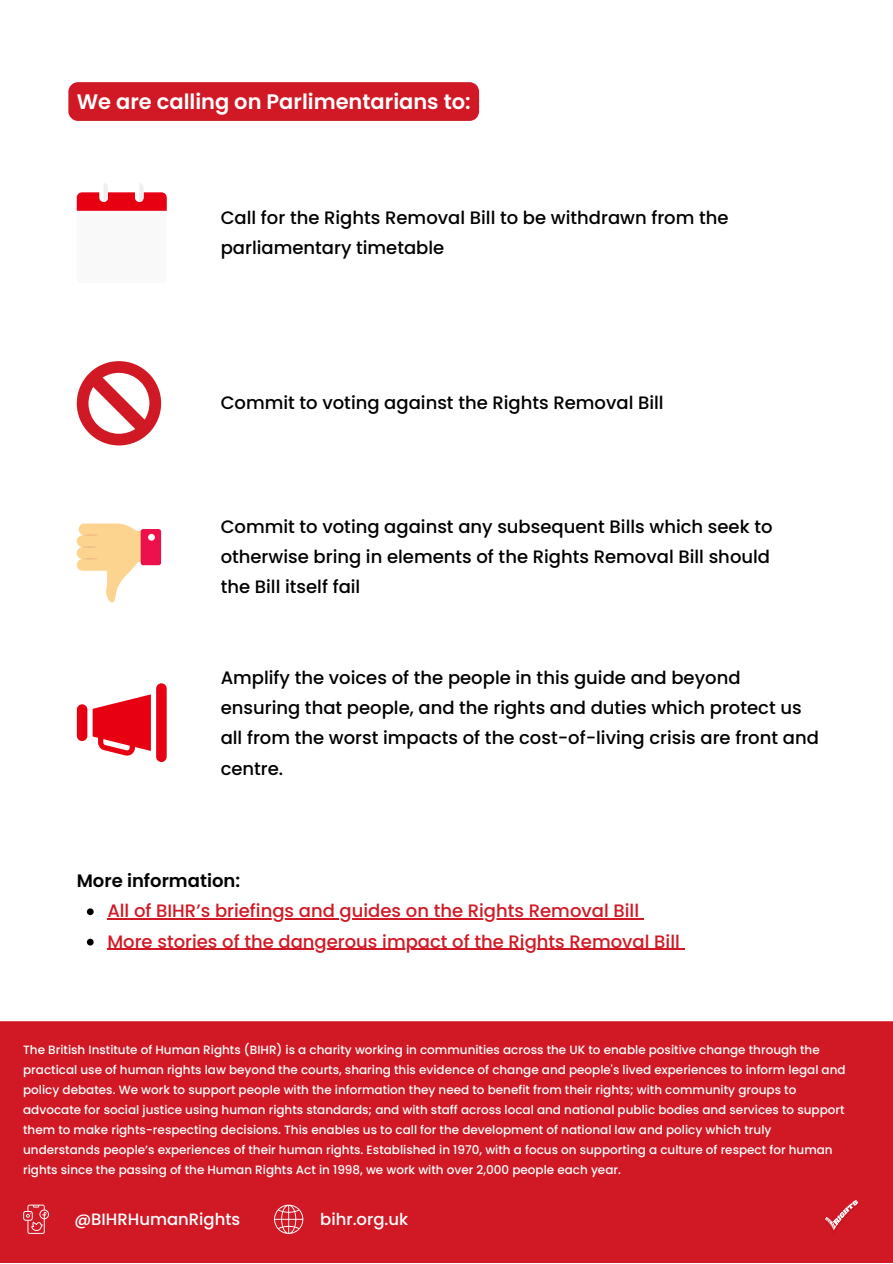
<style>
.page{position:relative;width:893px;height:1264px;background:#fff}
.page>*{position:absolute;margin:0;border:0;box-sizing:border-box;transform-origin:0 0}
.t1{font:600 21px "Poppins";color:#fff}
.t2{font:500 18px/30.3px "Poppins";color:#000}
.t3{font:500 18px/30.3px "Poppins";color:#d01925}
.t4{font:600 18px "Poppins";color:#000}
.t5{font:500 16.35px "Poppins";color:#fff}
.t6{font:500 12px/20px "Poppins";color:#fff}
</style>
<div class="page">
<div style="left:0;top:1021px;width:892px;height:241px;background:#d01925"></div>
<img style="left:824px;top:1200px;width:35px;height:33px">
<svg style="left:23px;top:1204px;width:26px;height:29px"></svg>
<svg style="left:274px;top:1204px;width:29px;height:29px"></svg>
<svg style="left:77px;top:361px;width:84px;height:84px"></svg>
<div style="left:141px;top:529px;width:20px;height:36px;background:#ec104d;border-radius:2px"></div>
<div style="left:148px;top:534px;width:7px;height:6px;background:#fff;border-radius:50%"></div>
<svg style="left:77px;top:523px;width:71px;height:80px"></svg>
<svg style="left:77px;top:183px;width:90px;height:28px"></svg>
<svg style="left:93px;top:694px;width:58px;height:62px"></svg>
<div style="left:156px;top:683px;width:11px;height:79px;background:#e60012;border-radius:5px"></div>
<div style="left:77px;top:704px;width:10px;height:37px;background:#e60012;border-radius:5px"></div>
<div style="left:68px;top:82px;width:411px;height:39px;background:#d01925"></div>
<svg style="left:87px;top:908px;width:7px;height:7px"></svg>
<hr style="left:107px;top:918px;width:532px;height:1px;background:#d01925">
<svg style="left:87px;top:938px;width:7px;height:7px"></svg>
<hr style="left:107px;top:948px;width:572px;height:2px;background:#d01925">
<h1 class="t1" style="left:77px;top:87px;width:395px">We are calling on Parlimentarians to:</h1>
<h2 class="t2" style="left:221px;top:202px;width:509px">Call for the Rights Removal Bill to be withdrawn from the parliamentary timetable</h2>
<h2 class="t2" style="left:221px;top:388px;width:444px">Commit to voting against the Rights Removal Bill</h2>
<h2 class="t2" style="left:221px;top:511px;width:553px">Commit to voting against any subsequent Bills which seek to otherwise bring in elements of the Rights Removal Bill should the Bill itself fail</h2>
<h2 class="t2" style="left:221px;top:662px;width:599px">Amplify the voices of the people in this guide and beyond ensuring that people, and the rights and duties which protect us all from the worst impacts of the cost-of-living crisis are front and centre.</h2>
<h2 class="t4" style="left:77px;top:868px;width:165px">More information:</h2>
<h2 class="t3" style="left:107px;top:895px;width:574px">All of BIHR’s briefings and guides on the Rights Removal Bill<br>More stories of the dangerous impact of the Rights Removal Bill</h2>
<p class="t6" style="left:23px;top:1040px;width:823px">The British Institute of Human Rights (BIHR) is a charity working in communities across the UK to enable positive change through the practical use of human rights law beyond the courts, sharing this evidence of change and people's lived experiences to inform legal and policy debates. We work to support people with the information they need to benefit from their rights; with community groups to advocate for social justice using human rights standards; and with staff across local and national public bodies and services to support them to make rights-respecting decisions. This enables us to call for the development of national law and policy which truly understands people’s experiences of their human rights. Established in 1970, with a focus on supporting a culture of respect for human rights since the passing of the Human Rights Act in 1998, we work with over 2,000 people each year.</p>
<h3 class="t5" style="left:74px;top:1207px;width:167px">@BIHRHumanRights</h3>
<h3 class="t5" style="left:320px;top:1207px;width:89px">bihr.org.uk</h3>
</div>
